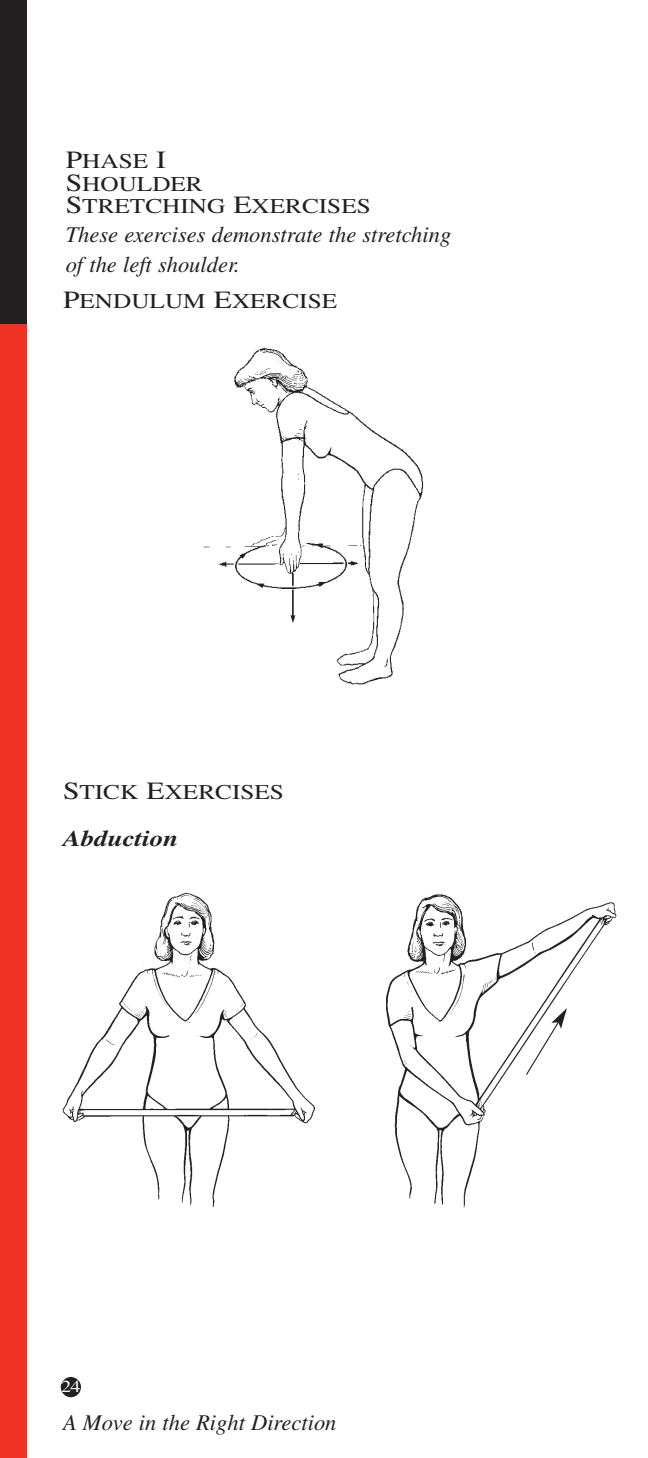
<style>
.page{position:relative;width:648px;height:1458px;background:#fff}
.page>*{position:absolute;margin:0;border:0;box-sizing:border-box;transform-origin:0 0}
.t1{font:italic 22.5px/29.2px "Times";color:#231f20}
.t2{font:italic 700 22.5px "Times";color:#231f20;scale:1.2 1}
.t3{font:21.15px/22.5px "Times";color:#231f20;scale:1.2 1}
.t4{font:16.88px "Times";color:#fff;scale:1.2 1}
.s1{font-size:24.75px}
</style>
<div class="page">
<div style="left:61px;top:1377px;width:20px;height:20px;background:#231f20;border-radius:50%"></div>
<div style="left:0;top:324px;width:27px;height:1134px;background:#ee3224"></div>
<div style="left:0;top:0;width:27px;height:324px;background:#231f20"></div>
<img style="left:203px;top:347px;width:220px;height:338px">
<img style="left:62px;top:893px;width:555px;height:315px">
<svg style="left:525px;top:1008px;width:42px;height:68px"></svg>
<p class="t3" style="left:66px;top:152px;width:256px"><span class="s1">P</span>HASE <span class="s1">I<br>S</span>HOULDER<br><span class="s1">S</span>TRETCHING <span class="s1">E</span>XERCISES</p>
<p class="t1" style="left:66px;top:222px;width:387px">These exercises demonstrate the stretching of the left shoulder.</p>
<p class="t3" style="left:63px;top:291px;width:230px"><span class="s1">P</span>ENDULUM <span class="s1">E</span>XERCISE</p>
<p class="t3" style="left:63px;top:783px;width:186px"><span class="s1">S</span>TICK <span class="s1">E</span>XERCISES</p>
<p class="t2" style="left:63px;top:830px;width:98px">Abduction</p>
<p class="t4" style="left:61px;top:1380px;width:18px">24</p>
<p class="t1" style="left:63px;top:1409px;width:275px">A Move in the Right Direction</p>
</div>
